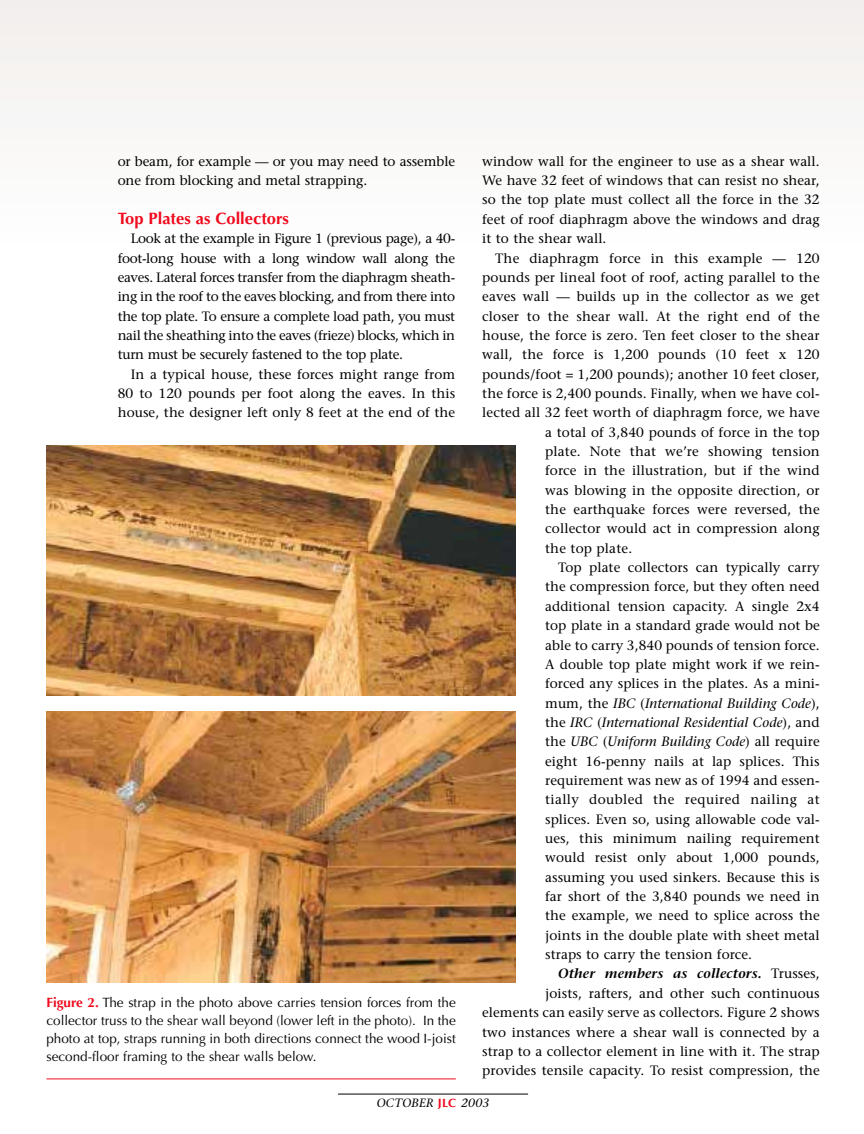
<style>
.page{position:relative;width:864px;height:1134px;background:#fff}
.page>*{position:absolute;margin:0;border:0;box-sizing:border-box;transform-origin:0 0}
.t1{font:700 16.5px "Optima";color:#f00a1e}
.t2{font:13.5px/19.4px "Stone Serif";letter-spacing:.005em;color:#000;text-align:justify}
.t3{font:13.5px/18px "Optima";color:#000;text-align:justify}
.t4{font:italic 13.5px "Stone Serif";letter-spacing:.005em;color:#000}
.t5{font:13.5px "Stone Serif";letter-spacing:.03em;color:#000}
.t6{font:italic 600 13.5px "Stone Serif";letter-spacing:.005em;color:#000}
.t7{font:italic 12px "Stone Serif";letter-spacing:.015em;color:#000}
.s1{font-style:normal}
.s2{font-weight:400;font-style:normal}
.s3{font-weight:700;color:#f00a1e}
.s4{font-family:"Optima";font-weight:700;font-style:normal;color:#f00a1e}
</style>
<div class="page">
<div style="left:0;top:181px;width:864px;height:33px;background:#fcfbfb"></div>
<div style="left:0;top:155px;width:864px;height:33px;background:#fafaf9"></div>
<div style="left:0;top:129px;width:864px;height:33px;background:#f9f8f7"></div>
<div style="left:0;top:103px;width:864px;height:34px;background:#f7f6f6"></div>
<div style="left:0;top:78px;width:864px;height:33px;background:#f7f4f3"></div>
<div style="left:0;top:52px;width:864px;height:33px;background:#f6f3f1"></div>
<div style="left:0;top:26px;width:864px;height:33px;background:#f4f1ef"></div>
<div style="left:0;top:0;width:864px;height:34px;background:#f2efee"></div>
<hr style="left:46px;top:1079px;width:410px;height:1px;background:#f00a1e">
<img style="left:46px;top:711px;width:469px;height:271px">
<hr style="left:338px;top:1094px;width:190px;height:1px;background:#000">
<img style="left:46px;top:446px;width:469px;height:249px">
<p class="t2" style="left:482px;top:153px;width:339px">window wall for the engineer to use as a shear wall.<br>We have 32 feet of windows that can resist no shear, so the top plate must collect all the force in the 32 feet of roof diaphragm above the windows and drag it to the shear wall.</p>
<p class="t2" style="left:495px;top:250px;width:326px">The diaphragm force in this example — 120</p>
<p class="t2" style="left:482px;top:269px;width:339px">pounds per lineal foot of roof, acting parallel to the</p>
<p class="t2" style="left:482px;top:288px;width:339px">eaves wall — builds up in the collector as we get</p>
<p class="t2" style="left:482px;top:308px;width:339px">closer to the shear wall. At the right end of the</p>
<p class="t2" style="left:482px;top:327px;width:339px">house, the force is zero. Ten feet closer to the shear</p>
<p class="t2" style="left:482px;top:346px;width:339px">wall, the force is 1,200 pounds (10 feet x 120</p>
<p class="t2" style="left:482px;top:366px;width:339px">pounds/foot = 1,200 pounds); another 10 feet closer,</p>
<p class="t2" style="left:482px;top:385px;width:339px">the force is 2,400 pounds. Finally, when we have col-</p>
<p class="t2" style="left:482px;top:404px;width:339px">lected all 32 feet worth of diaphragm force, we have</p>
<p class="t2" style="left:545px;top:424px;width:276px">a total of 3,840 pounds of force in the top</p>
<p class="t2" style="left:545px;top:443px;width:276px">plate. Note that we’re showing tension</p>
<p class="t2" style="left:545px;top:462px;width:276px">force in the illustration, but if the wind</p>
<p class="t2" style="left:545px;top:482px;width:276px">was blowing in the opposite direction, or</p>
<p class="t2" style="left:545px;top:501px;width:276px">the earthquake forces were reversed, the</p>
<p class="t2" style="left:545px;top:520px;width:276px">collector would act in compression along</p>
<p class="t2" style="left:545px;top:540px;width:89px">the top plate.</p>
<p class="t2" style="left:558px;top:559px;width:263px">Top plate collectors can typically carry</p>
<p class="t2" style="left:545px;top:579px;width:276px">the compression force, but they often need</p>
<p class="t2" style="left:545px;top:598px;width:276px">additional tension capacity. A single 2x4</p>
<p class="t2" style="left:545px;top:617px;width:276px">top plate in a standard grade would not be</p>
<p class="t2" style="left:545px;top:637px;width:276px">able to carry 3,840 pounds of tension force.</p>
<p class="t2" style="left:545px;top:656px;width:276px">A double top plate might work if we rein-</p>
<p class="t2" style="left:545px;top:675px;width:276px">forced any splices in the plates. As a mini-</p>
<p class="t4" style="left:545px;top:698px;width:276px"><span class="s1">mum, the</span> IBC <span class="s1">(</span>International Building Code<span class="s1">),</span></p>
<p class="t4" style="left:545px;top:717px;width:276px"><span class="s1">the</span> IRC <span class="s1">(</span>International Residential Code<span class="s1">), and</span></p>
<p class="t4" style="left:545px;top:736px;width:276px"><span class="s1">the</span> UBC <span class="s1">(</span>Uniform Building Code<span class="s1">) all require</span></p>
<p class="t2" style="left:545px;top:753px;width:276px">eight 16-penny nails at lap splices. This</p>
<p class="t2" style="left:545px;top:772px;width:276px">requirement was new as of 1994 and essen-</p>
<p class="t5" style="left:545px;top:794px;width:276px">tially doubled the required nailing at</p>
<p class="t2" style="left:545px;top:811px;width:276px">splices. Even so, using allowable code val-</p>
<p class="t2" style="left:545px;top:830px;width:276px">ues, this minimum nailing requirement</p>
<p class="t2" style="left:545px;top:849px;width:276px">would resist only about 1,000 pounds,</p>
<p class="t2" style="left:545px;top:869px;width:276px">assuming you used sinkers. Because this is</p>
<p class="t2" style="left:545px;top:888px;width:276px">far short of the 3,840 pounds we need in</p>
<p class="t2" style="left:545px;top:907px;width:276px">the example, we need to splice across the</p>
<p class="t2" style="left:545px;top:927px;width:276px">joints in the double plate with sheet metal</p>
<p class="t2" style="left:545px;top:946px;width:208px">straps to carry the tension force.</p>
<p class="t6" style="left:558px;top:969px;width:263px">Other members as collectors. <span class="s2">Trusses,</span></p>
<p class="t2" style="left:545px;top:985px;width:276px">joists, rafters, and other such continuous</p>
<p class="t2" style="left:482px;top:1004px;width:339px">elements can easily serve as collectors. Figure 2 shows</p>
<p class="t2" style="left:482px;top:1024px;width:339px">two instances where a shear wall is connected by a</p>
<p class="t2" style="left:482px;top:1043px;width:339px">strap to a collector element in line with it. The strap</p>
<p class="t2" style="left:482px;top:1062px;width:339px">provides tensile capacity. To resist compression, the</p>
<p class="t2" style="left:118px;top:153px;width:339px">or beam, for example — or you may need to assemble one from blocking and metal strapping.</p>
<p class="t1" style="left:118px;top:211px;width:173px">Top Plates as Collectors</p>
<p class="t2" style="left:118px;top:230px;width:339px;text-indent:13px">Look at the example in Figure 1 (previous page), a 40- foot-long house with a long window wall along the eaves. Lateral forces transfer from the diaphragm sheath&shy;ing in the roof to the eaves blocking, and from there into the top plate. To ensure a complete load path, you must nail the sheathing into the eaves (frieze) blocks, which in turn must be securely fastened to the top plate.</p>
<p class="t2" style="left:118px;top:366px;width:339px;text-indent:13px">In a typical house, these forces might range from 80 to 120 pounds per foot along the eaves. In this house, the designer left only 8 feet at the end of the</p>
<p class="t3" style="left:46px;top:995px;width:411px"><span class="s3">Figure 2.</span> The strap in the photo above carries tension forces from the collector truss to the shear wall beyond (lower left in the photo). In the photo at top, straps running in both directions connect the wood I-joist second-floor framing to the shear walls below.</p>
<p class="t7" style="left:377px;top:1099px;width:114px">OCTOBER <span class="s4">JLC</span> 2003</p>
</div>
